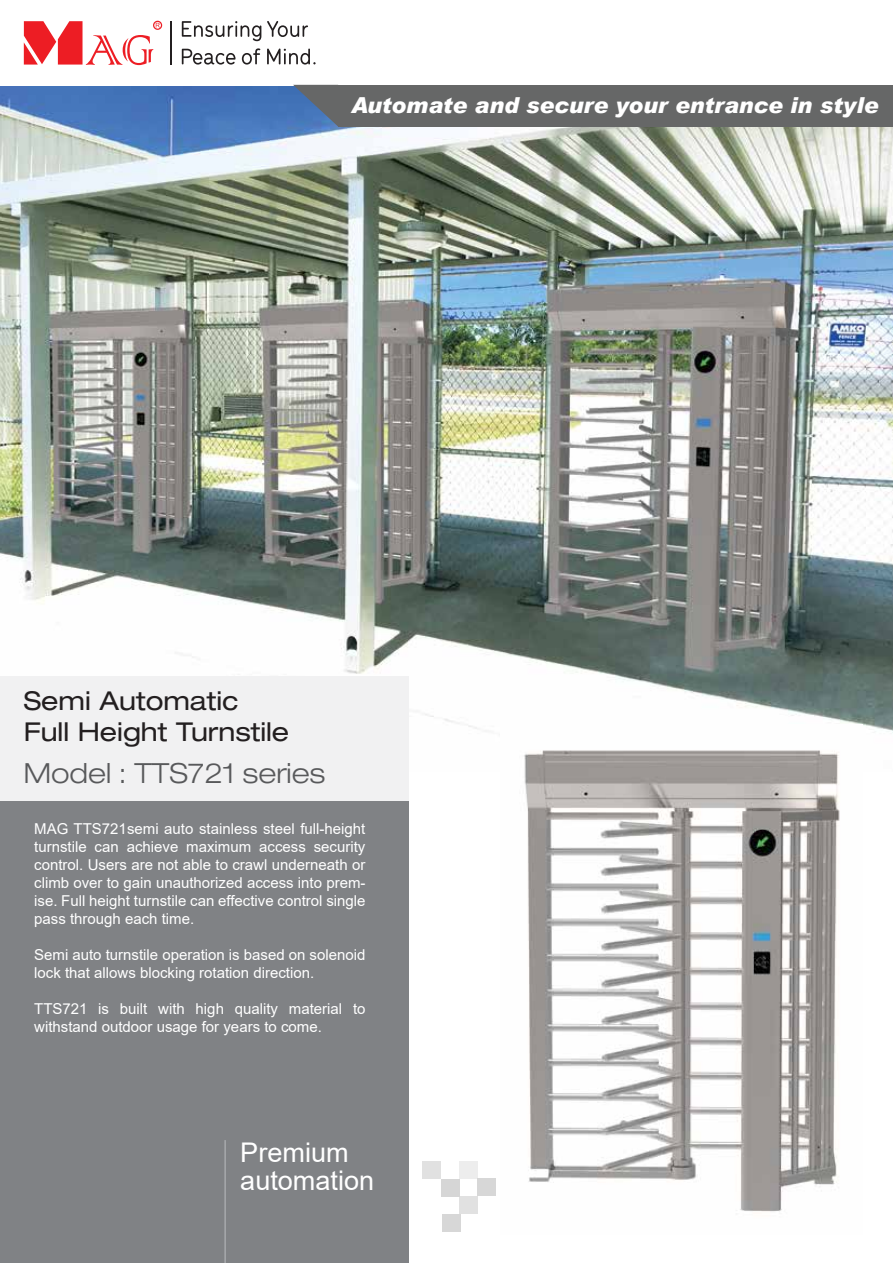
<style>
.page{position:relative;width:893px;height:1263px;background:#fff}
.page>*{position:absolute;margin:0;border:0;box-sizing:border-box;transform-origin:0 0}
.t1{font:300 expanded 27.75px "Helvetica Neue LT Std";color:#58595b}
.t2{font:27.15px/28.5px "Arial";color:#fff}
.t3{font:expanded 25.95px/31.2px "Helvetica Neue LT Std";color:#231f20}
.t4{font:italic 900 22.05px "Arial";color:#fff}
.t5{font:15px/18px "Arial";color:#fff}
</style>
<div class="page">
<img style="left:0;top:87px;width:893px;height:646px">
<div style="left:0;top:676px;width:409px;height:267px;background:#f1f1f2"></div>
<div style="left:0;top:801px;width:409px;height:462px;background:#808285"></div>
<hr style="left:224px;top:1140px;width:2px;height:123px;background:#a7a9ac">
<div style="left:338px;top:85px;width:555px;height:42px;background:#666767"></div>
<div style="left:460px;top:1196px;width:18px;height:18px;background:#e1e1e1"></div>
<div style="left:477px;top:1178px;width:19px;height:18px;background:#d7d7d7"></div>
<div style="left:442px;top:1214px;width:18px;height:18px;background:#d7d7d7"></div>
<div style="left:441px;top:1178px;width:18px;height:18px;background:#d6d6d6"></div>
<div style="left:459px;top:1161px;width:19px;height:18px;background:#ededed"></div>
<div style="left:423px;top:1161px;width:18px;height:18px;background:#e1e1e1"></div>
<svg style="left:293px;top:85px;width:45px;height:42px;background:#556e91"></svg>
<img style="left:501px;top:725px;width:362px;height:487px">
<img style="left:750px;top:830px;width:24px;height:25px;border-radius:12px">
<svg style="left:24px;top:21px;width:136px;height:44px"></svg>
<div style="left:153px;top:21px;width:9px;height:9px;border:1px solid #ed1d24;border-radius:50%"></div>
<hr style="left:171px;top:21px;width:1px;height:44px;background:#231f20">
<svg style="left:182px;top:21px;width:79px;height:20px"></svg>
<svg style="left:267px;top:21px;width:41px;height:16px"></svg>
<svg style="left:182px;top:49px;width:54px;height:16px"></svg>
<svg style="left:242px;top:48px;width:18px;height:17px"></svg>
<svg style="left:267px;top:49px;width:49px;height:16px"></svg>
<h3 class="t4" style="left:351px;top:92px;width:529px">Automate and secure your entrance in style</h3>
<h3 class="t3" style="left:24px;top:684px;width:267px">Semi Automatic<br>Full Height Turnstile</h3>
<h1 class="t1" style="left:24px;top:756px;width:303px">Model : TTS721 series</h1>
<p class="t5" style="left:34px;top:820px;width:333px;text-align:justify">MAG TTS721semi auto stainless steel full-height turnstile can achieve maximum access security control. Users are not able to crawl underneath or climb over to gain unauthorized access into prem&shy;ise. Full height turnstile can effective control single pass through each time.</p>
<p class="t5" style="left:34px;top:946px;width:333px">Semi auto turnstile operation is based on solenoid lock that allows blocking rotation direction.</p>
<p class="t5" style="left:34px;top:1000px;width:333px">TTS721 is built with high quality material to withstand outdoor usage for years to come.</p>
<h2 class="t2" style="left:240px;top:1138px;width:136px">Premium automation</h2>
</div>
